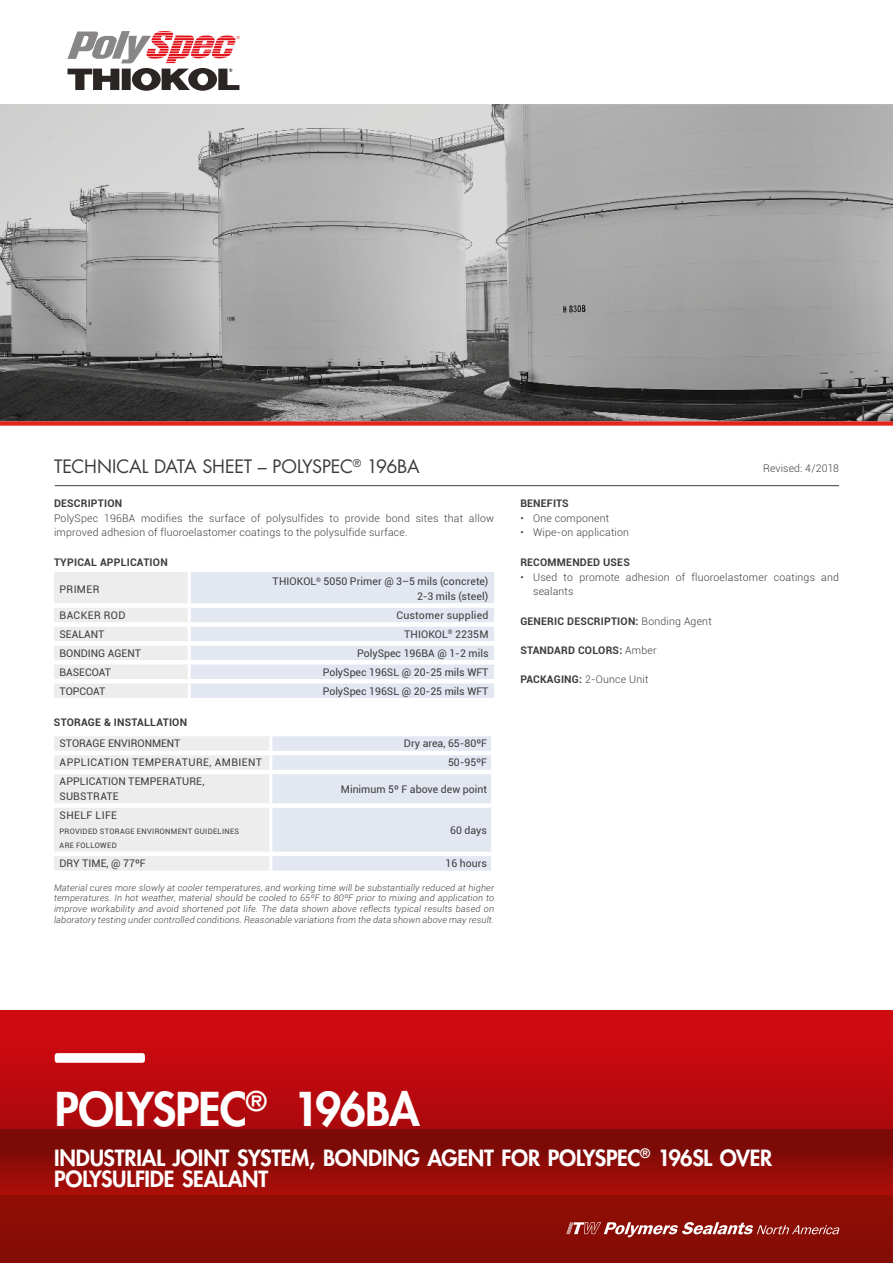
<style>
.page{position:relative;width:893px;height:1263px;background:#fff}
.page>*{position:absolute;margin:0;border:0;box-sizing:border-box;transform-origin:0 0}
.t1{font:800 45.3px "Futura Std";letter-spacing:-.02em;color:#fff}
.t2{font:800 21.75px/21.8px "Futura Std";letter-spacing:-.01em;color:#fff}
.t3{font:18px "Futura Std";letter-spacing:-.015em;color:#3c3c3b}
.t4{font:10.5px/14.7px "Roboto";color:#3c3c3b;text-align:right}
.t5{font:300 10.5px/14.7px "Roboto";letter-spacing:.02em;color:#3c3c3b}
.t6{font:700 10.5px "Roboto";letter-spacing:.02em;color:#3c3c3b}
.t7{font:10.5px "Roboto";letter-spacing:.04em;color:#3c3c3b}
.t8{font:10.5px "Roboto";letter-spacing:.02em;color:#3c3c3b}
.t9{font:italic 300 9px/10.8px "Roboto";letter-spacing:.02em;color:#3c3c3b;text-align:justify}
.t10{font:7.5px/14.7px "Roboto";letter-spacing:.045em;color:#3c3c3b}
.s1{font-weight:300}
.s2{font-weight:700}
</style>
<div class="page">
<div style="left:0;top:1010px;width:893px;height:120px;background:linear-gradient(to bottom,#d40b10,#ad090d)"></div>
<div style="left:0;top:1195px;width:893px;height:68px;background:#890d05"></div>
<div style="left:0;top:1130px;width:893px;height:65px;background:linear-gradient(to bottom,#710906,#ab0e09)"></div>
<svg style="left:566px;top:1222px;width:273px;height:15px"></svg>
<svg style="left:68px;top:31px;width:172px;height:60px"></svg>
<div style="left:0;top:421px;width:893px;height:5px;background:#e5231b"></div>
<hr style="left:55px;top:485px;width:784px;height:1px;background:#3c3c3b">
<div style="left:55px;top:1053px;width:90px;height:10px;background:#fff;border-radius:3px"></div>
<img style="left:0;top:104px;width:893px;height:317px">
<svg style="left:54px;top:572px;width:440px;height:126px;background:#e6e9f0"></svg>
<hr style="left:188px;top:572px;width:3px;height:31px;background:#fff">
<hr style="left:188px;top:608px;width:3px;height:14px;background:#fff">
<hr style="left:188px;top:627px;width:3px;height:14px;background:#fff">
<hr style="left:188px;top:646px;width:3px;height:14px;background:#fff">
<hr style="left:188px;top:664px;width:3px;height:15px;background:#fff">
<hr style="left:188px;top:683px;width:3px;height:15px;background:#fff">
<div style="left:54px;top:603px;width:135px;height:5px;background:#fff"></div>
<div style="left:189px;top:603px;width:305px;height:5px;background:#fff"></div>
<div style="left:54px;top:622px;width:135px;height:5px;background:#fff"></div>
<div style="left:189px;top:622px;width:305px;height:5px;background:#fff"></div>
<div style="left:54px;top:641px;width:135px;height:5px;background:#fff"></div>
<div style="left:189px;top:641px;width:305px;height:5px;background:#fff"></div>
<hr style="left:54px;top:660px;width:135px;height:4px;background:#fff">
<hr style="left:189px;top:660px;width:305px;height:4px;background:#fff">
<hr style="left:54px;top:679px;width:135px;height:4px;background:#fff">
<hr style="left:189px;top:679px;width:305px;height:4px;background:#fff">
<svg style="left:54px;top:736px;width:437px;height:134px;background:#e8eaef"></svg>
<hr style="left:269px;top:736px;width:3px;height:15px;background:#fff">
<hr style="left:269px;top:755px;width:3px;height:15px;background:#fff">
<hr style="left:269px;top:774px;width:3px;height:29px;background:#fff">
<hr style="left:269px;top:808px;width:3px;height:44px;background:#fff">
<hr style="left:269px;top:856px;width:3px;height:14px;background:#fff">
<hr style="left:54px;top:751px;width:217px;height:4px;background:#fff">
<hr style="left:271px;top:751px;width:220px;height:4px;background:#fff">
<hr style="left:54px;top:770px;width:217px;height:4px;background:#fff">
<hr style="left:271px;top:770px;width:220px;height:4px;background:#fff">
<div style="left:54px;top:803px;width:217px;height:5px;background:#fff"></div>
<div style="left:271px;top:803px;width:220px;height:5px;background:#fff"></div>
<hr style="left:54px;top:852px;width:217px;height:4px;background:#fff">
<hr style="left:271px;top:852px;width:220px;height:4px;background:#fff">
<h3 class="t3" style="left:54px;top:455px;width:367px">TECHNICAL DATA SHEET – POLYSPEC<sup>®</sup> 196BA</h3>
<p class="t6" style="left:54px;top:496px;width:70px">DESCRIPTION</p>
<p class="t5" style="left:54px;top:510px;width:441px">PolySpec 196BA modifies the surface of polysulfides to provide bond sites that allow improved adhesion of fluoroelastomer coatings to the polysulfide surface.</p>
<p class="t6" style="left:54px;top:555px;width:115px">TYPICAL APPLICATION</p>
<p class="t4" style="left:60px;top:581px;width:41px">PRIMER</p>
<p class="t4" style="left:273px;top:574px;width:217px">THIOKOL<sup>®</sup> 5050 Primer @ 3–5 mils (concrete)<br>2-3 mils (steel)</p>
<p class="t7" style="left:60px;top:608px;width:68px">BACKER ROD</p>
<p class="t8" style="left:396px;top:608px;width:93px">Customer supplied</p>
<p class="t4" style="left:60px;top:626px;width:46px">SEALANT</p>
<p class="t4" style="left:404px;top:626px;width:86px">THIOKOL<sup>®</sup> 2235M</p>
<p class="t4" style="left:60px;top:645px;width:83px">BONDING AGENT</p>
<p class="t4" style="left:357px;top:645px;width:133px">PolySpec 196BA @ 1-2 mils</p>
<p class="t4" style="left:60px;top:664px;width:53px">BASECOAT</p>
<p class="t4" style="left:323px;top:664px;width:167px">PolySpec 196SL @ 20-25 mils WFT</p>
<p class="t4" style="left:60px;top:683px;width:47px">TOPCOAT</p>
<p class="t4" style="left:323px;top:683px;width:167px">PolySpec 196SL @ 20-25 mils WFT</p>
<p class="t6" style="left:54px;top:715px;width:135px">STORAGE &amp; INSTALLATION</p>
<p class="t4" style="left:60px;top:736px;width:122px">STORAGE ENVIRONMENT</p>
<p class="t4" style="left:404px;top:736px;width:85px">Dry area, 65-80ºF</p>
<p class="t7" style="left:60px;top:755px;width:204px">APPLICATION TEMPERATURE, AMBIENT</p>
<p class="t4" style="left:448px;top:755px;width:40px">50-95ºF</p>
<p class="t4" style="left:60px;top:774px;width:146px;text-align:left">APPLICATION TEMPERATURE,<br>SUBSTRATE</p>
<p class="t4" style="left:341px;top:781px;width:148px">Minimum 5º F above dew point</p>
<p class="t7" style="left:60px;top:808px;width:59px">SHELF LIFE</p>
<p class="t10" style="left:60px;top:823px;width:181px">PROVIDED STORAGE ENVIRONMENT GUIDELINES<br>ARE FOLLOWED</p>
<p class="t4" style="left:450px;top:822px;width:38px">60 days</p>
<p class="t4" style="left:60px;top:856px;width:88px">DRY TIME, @ 77ºF</p>
<p class="t4" style="left:445px;top:856px;width:43px">16 hours</p>
<p class="t9" style="left:54px;top:882px;width:442px">Material cures more slowly at cooler temperatures, and working time will be substantially reduced at higher temperatures. In hot weather, material should be cooled to 65ºF to 80ºF prior to mixing and application to improve workability and avoid shortened pot life. The data shown above reflects typical results based on laboratory testing under controlled conditions. Reasonable variations from the data shown above may result.</p>
<p class="t5" style="left:763px;top:460px;width:77px">Revised: 4/2018</p>
<p class="t6" style="left:520px;top:496px;width:50px">BENEFITS</p>
<p class="t5" style="left:520px;top:510px;width:90px">• One component</p>
<p class="t5" style="left:520px;top:525px;width:110px">• Wipe-on application</p>
<p class="t6" style="left:520px;top:555px;width:111px">RECOMMENDED USES</p>
<p class="t5" style="left:533px;top:569px;width:307px;text-indent:-13px">• Used to promote adhesion of fluoroelastomer coatings and sealants</p>
<p class="t6" style="left:520px;top:613px;width:193px">GENERIC DESCRIPTION: <span class="s1">Bonding Agent</span></p>
<p class="t6" style="left:520px;top:643px;width:138px">STANDARD COLORS: <span class="s1">Amber</span></p>
<p class="t5" style="left:520px;top:672px;width:130px"><span class="s2">PACKAGING:</span> 2-Ounce Unit</p>
<h1 class="t1" style="left:55px;top:1081px;width:366px">POLYSPEC<sup>®</sup> 196BA</h1>
<h2 class="t2" style="left:54px;top:1147px;width:720px">INDUSTRIAL JOINT SYSTEM, BONDING AGENT FOR POLYSPEC<sup>®</sup> 196SL OVER<br>POLYSULFIDE SEALANT</h2>
</div>
